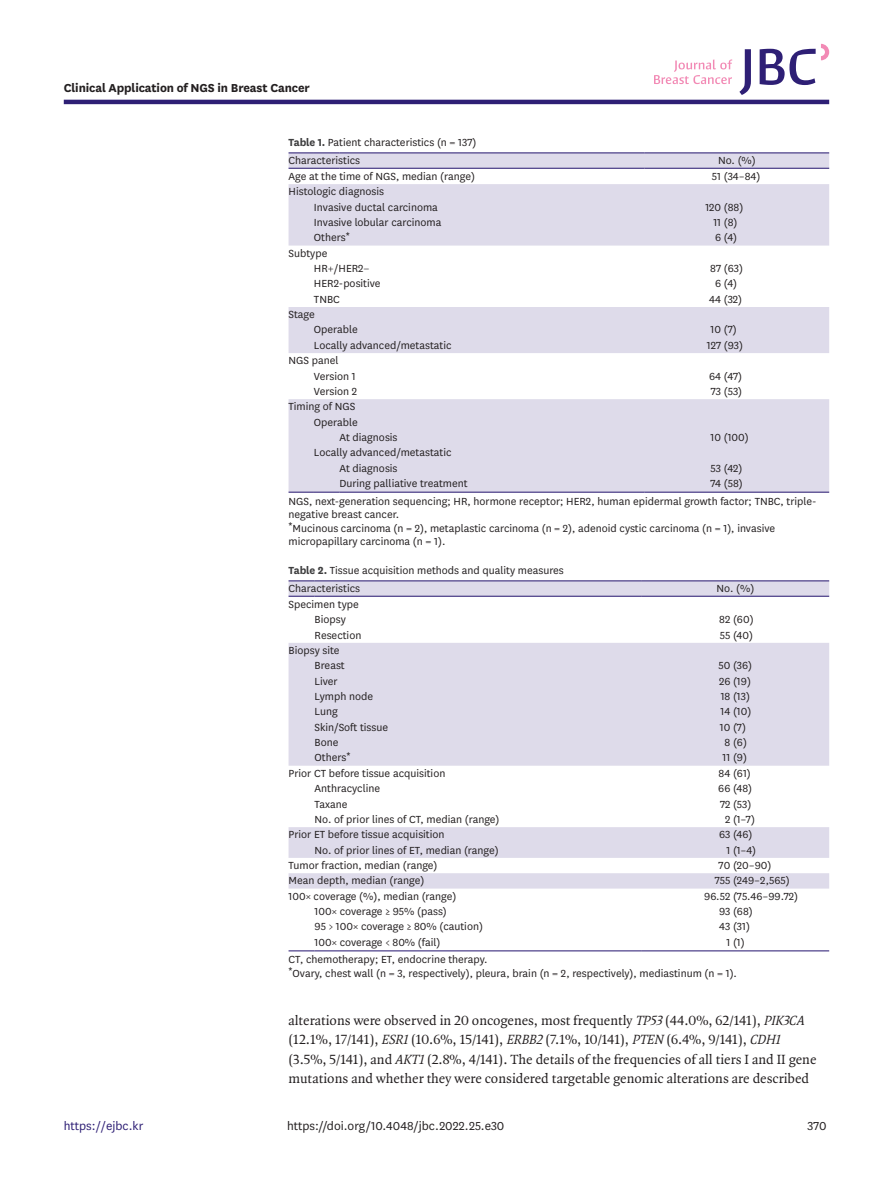
<style>
.page{position:relative;width:893px;height:1191px;background:#fff}
.page>*{position:absolute;margin:0;border:0;box-sizing:border-box;transform-origin:0 0}
.body_p{font:14.25px/19.5px "Quadraat OT";color:#231f20}
.doi_running_footer{font:13.5px "National";color:#231f20}
.alt-title-type{font:700 13.5px "National";letter-spacing:-.01em;color:#231f20}
.t1{font:13.5px "National";color:#2e1f75}
.tbody_entry{font:12px "National";color:#231f20}
.table-wrap-foot_p{font:12px/13.5px "National";color:#231f20}
.table-wrap-foot_p_fi{font:12px/13.5px "National";color:#231f20}
.table-wrap_caption{font:12px "National";color:#231f20}
.thead_entry{font:12px "National";color:#231f20}
.s1{font-weight:700;color:#3e3e3f}
.s2{font-family:"Arial Unicode MS";font-size:10.5px}
.s3{font-style:italic}
</style>
<div class="page">
<hr style="left:64px;top:100px;width:765px;height:4px;background:#2e1f75">
<svg style="left:654px;top:59px;width:78px;height:25px"></svg>
<svg style="left:739px;top:44px;width:90px;height:51px"></svg>
<svg style="left:289px;top:153px;width:540px;height:338px;fill:#dedbea"></svg>
<svg style="left:289px;top:152px;width:50px;height:1px"></svg>
<hr style="left:339px;top:152px;width:306px;height:1px;background:#2e1f75">
<hr style="left:645px;top:152px;width:184px;height:1px;background:#2e1f75">
<svg style="left:289px;top:168px;width:50px;height:1px"></svg>
<hr style="left:339px;top:168px;width:306px;height:1px;background:#2e1f75">
<hr style="left:645px;top:168px;width:184px;height:1px;background:#2e1f75">
<hr style="left:289px;top:491px;width:25px;height:2px;background:#2e1f75">
<hr style="left:314px;top:491px;width:25px;height:2px;background:#2e1f75">
<hr style="left:339px;top:491px;width:306px;height:2px;background:#2e1f75">
<hr style="left:645px;top:491px;width:184px;height:2px;background:#2e1f75">
<svg style="left:289px;top:581px;width:540px;height:307px;fill:#dedbea"></svg>
<svg style="left:289px;top:580px;width:26px;height:1px"></svg>
<hr style="left:315px;top:580px;width:327px;height:1px;background:#2e1f75">
<hr style="left:642px;top:580px;width:187px;height:1px;background:#2e1f75">
<hr style="left:289px;top:595px;width:26px;height:2px;background:#2e1f75">
<hr style="left:315px;top:595px;width:327px;height:2px;background:#2e1f75">
<hr style="left:642px;top:595px;width:187px;height:2px;background:#2e1f75">
<svg style="left:289px;top:950px;width:26px;height:1px"></svg>
<hr style="left:315px;top:950px;width:327px;height:1px;background:#2e1f75">
<hr style="left:642px;top:950px;width:187px;height:1px;background:#2e1f75">
<p class="alt-title-type" style="left:64px;top:78px;width:248px">Clinical Application of NGS in Breast Cancer</p>
<p class="table-wrap_caption" style="left:289px;top:135px;width:189px"><span class="s1">Table 1.</span> Patient characteristics (n = 137)</p>
<p class="thead_entry" style="left:289px;top:152px;width:73px">Characteristics</p>
<p class="thead_entry" style="left:718px;top:152px;width:39px">No. (%)</p>
<p class="tbody_entry" style="left:289px;top:168px;width:188px">Age at the time of NGS, median (range)</p>
<p class="tbody_entry" style="left:712px;top:168px;width:50px">51 (34–84)</p>
<p class="tbody_entry" style="left:289px;top:184px;width:97px">Histologic diagnosis</p>
<p class="tbody_entry" style="left:314px;top:199px;width:125px">Invasive ductal carcinoma</p>
<p class="tbody_entry" style="left:705px;top:199px;width:39px">120 (88)</p>
<p class="tbody_entry" style="left:314px;top:214px;width:129px">Invasive lobular carcinoma</p>
<p class="tbody_entry" style="left:713px;top:214px;width:26px">11 (8)</p>
<p class="tbody_entry" style="left:314px;top:230px;width:37px">Others<span class="s2">*</span></p>
<p class="tbody_entry" style="left:715px;top:230px;width:24px">6 (4)</p>
<p class="tbody_entry" style="left:289px;top:245px;width:40px">Subtype</p>
<p class="tbody_entry" style="left:314px;top:260px;width:57px">HR+/HER2−</p>
<p class="tbody_entry" style="left:710px;top:260px;width:34px">87 (63)</p>
<p class="tbody_entry" style="left:314px;top:276px;width:68px">HER2-positive</p>
<p class="tbody_entry" style="left:715px;top:276px;width:24px">6 (4)</p>
<p class="tbody_entry" style="left:314px;top:291px;width:27px">TNBC</p>
<p class="tbody_entry" style="left:709px;top:291px;width:34px">44 (32)</p>
<p class="tbody_entry" style="left:289px;top:307px;width:28px">Stage</p>
<p class="tbody_entry" style="left:314px;top:322px;width:45px">Operable</p>
<p class="tbody_entry" style="left:711px;top:322px;width:28px">10 (7)</p>
<p class="tbody_entry" style="left:314px;top:337px;width:139px">Locally advanced/metastatic</p>
<p class="tbody_entry" style="left:707px;top:337px;width:38px">127 (93)</p>
<p class="tbody_entry" style="left:289px;top:353px;width:51px">NGS panel</p>
<p class="tbody_entry" style="left:314px;top:368px;width:43px">Version 1</p>
<p class="tbody_entry" style="left:709px;top:368px;width:35px">64 (47)</p>
<p class="tbody_entry" style="left:314px;top:383px;width:45px">Version 2</p>
<p class="tbody_entry" style="left:711px;top:383px;width:33px">73 (53)</p>
<p class="tbody_entry" style="left:289px;top:399px;width:68px">Timing of NGS</p>
<p class="tbody_entry" style="left:314px;top:414px;width:45px">Operable</p>
<p class="tbody_entry" style="left:339px;top:429px;width:60px">At diagnosis</p>
<p class="tbody_entry" style="left:711px;top:429px;width:40px">10 (100)</p>
<p class="tbody_entry" style="left:314px;top:445px;width:139px">Locally advanced/metastatic</p>
<p class="tbody_entry" style="left:339px;top:460px;width:60px">At diagnosis</p>
<p class="tbody_entry" style="left:711px;top:460px;width:33px">53 (42)</p>
<p class="tbody_entry" style="left:339px;top:475px;width:130px">During palliative treatment</p>
<p class="tbody_entry" style="left:711px;top:475px;width:34px">74 (58)</p>
<p class="table-wrap-foot_p_fi" style="left:289px;top:493px;width:529px">NGS, next-generation sequencing; HR, hormone receptor; HER2, human epidermal growth factor; TNBC, triple&shy;negative breast cancer.</p>
<p class="table-wrap-foot_p" style="left:289px;top:520px;width:488px"><span class="s2">*</span>Mucinous carcinoma (n = 2), metaplastic carcinoma (n = 2), adenoid cystic carcinoma (n = 1), invasive micropapillary carcinoma (n = 1).</p>
<p class="table-wrap_caption" style="left:289px;top:563px;width:277px"><span class="s1">Table 2.</span> Tissue acquisition methods and quality measures</p>
<p class="thead_entry" style="left:289px;top:580px;width:73px">Characteristics</p>
<p class="thead_entry" style="left:717px;top:580px;width:39px">No. (%)</p>
<p class="tbody_entry" style="left:289px;top:596px;width:72px">Specimen type</p>
<p class="tbody_entry" style="left:315px;top:612px;width:33px">Biopsy</p>
<p class="tbody_entry" style="left:719px;top:612px;width:36px">82 (60)</p>
<p class="tbody_entry" style="left:315px;top:627px;width:48px">Resection</p>
<p class="tbody_entry" style="left:720px;top:627px;width:35px">55 (40)</p>
<p class="tbody_entry" style="left:289px;top:642px;width:53px">Biopsy site</p>
<p class="tbody_entry" style="left:315px;top:658px;width:32px">Breast</p>
<p class="tbody_entry" style="left:718px;top:658px;width:35px">50 (36)</p>
<p class="tbody_entry" style="left:315px;top:673px;width:25px">Liver</p>
<p class="tbody_entry" style="left:719px;top:673px;width:33px">26 (19)</p>
<p class="tbody_entry" style="left:315px;top:688px;width:60px">Lymph node</p>
<p class="tbody_entry" style="left:721px;top:688px;width:31px">18 (13)</p>
<p class="tbody_entry" style="left:315px;top:704px;width:25px">Lung</p>
<p class="tbody_entry" style="left:721px;top:704px;width:32px">14 (10)</p>
<p class="tbody_entry" style="left:315px;top:719px;width:75px">Skin/Soft tissue</p>
<p class="tbody_entry" style="left:720px;top:719px;width:28px">10 (7)</p>
<p class="tbody_entry" style="left:315px;top:734px;width:25px">Bone</p>
<p class="tbody_entry" style="left:725px;top:734px;width:24px">8 (6)</p>
<p class="tbody_entry" style="left:315px;top:750px;width:37px">Others<span class="s2">*</span></p>
<p class="tbody_entry" style="left:723px;top:750px;width:26px">11 (9)</p>
<p class="tbody_entry" style="left:289px;top:765px;width:158px">Prior CT before tissue acquisition</p>
<p class="tbody_entry" style="left:719px;top:765px;width:34px">84 (61)</p>
<p class="tbody_entry" style="left:315px;top:780px;width:67px">Anthracycline</p>
<p class="tbody_entry" style="left:718px;top:780px;width:35px">66 (48)</p>
<p class="tbody_entry" style="left:315px;top:796px;width:35px">Taxane</p>
<p class="tbody_entry" style="left:720px;top:796px;width:33px">72 (53)</p>
<p class="tbody_entry" style="left:315px;top:811px;width:186px">No. of prior lines of CT, median (range)</p>
<p class="tbody_entry" style="left:725px;top:811px;width:31px">2 (1–7)</p>
<p class="tbody_entry" style="left:289px;top:826px;width:158px">Prior ET before tissue acquisition</p>
<p class="tbody_entry" style="left:719px;top:826px;width:35px">63 (46)</p>
<p class="tbody_entry" style="left:315px;top:842px;width:186px">No. of prior lines of ET, median (range)</p>
<p class="tbody_entry" style="left:726px;top:842px;width:31px">1 (1–4)</p>
<p class="tbody_entry" style="left:289px;top:857px;width:150px">Tumor fraction, median (range)</p>
<p class="tbody_entry" style="left:719px;top:857px;width:54px">70 (20–90)</p>
<p class="tbody_entry" style="left:289px;top:873px;width:137px">Mean depth, median (range)</p>
<p class="tbody_entry" style="left:715px;top:873px;width:77px">755 (249–2,565)</p>
<p class="tbody_entry" style="left:289px;top:888px;width:169px">100× coverage (%), median (range)</p>
<p class="tbody_entry" style="left:704px;top:888px;width:95px">96.52 (75.46–99.72)</p>
<p class="tbody_entry" style="left:315px;top:903px;width:134px">100× coverage ≥ 95% (pass)</p>
<p class="tbody_entry" style="left:719px;top:903px;width:35px">93 (68)</p>
<p class="tbody_entry" style="left:315px;top:919px;width:170px">95 &gt; 100× coverage ≥ 80% (caution)</p>
<p class="tbody_entry" style="left:719px;top:919px;width:32px">43 (31)</p>
<p class="tbody_entry" style="left:315px;top:934px;width:127px">100× coverage &lt; 80% (fail)</p>
<p class="tbody_entry" style="left:726px;top:934px;width:20px">1 (1)</p>
<p class="table-wrap-foot_p_fi" style="left:289px;top:952px;width:201px">CT, chemotherapy; ET, endocrine therapy.</p>
<p class="table-wrap-foot_p" style="left:289px;top:965px;width:450px"><span class="s2">*</span>Ovary, chest wall (n = 3, respectively), pleura, brain (n = 2, respectively), mediastinum (n = 1).</p>
<p class="body_p" style="left:289px;top:1010px;width:529px">alterations were observed in 20 oncogenes, most frequently <span class="s3">TP53</span>(44.0%, 62/141), <span class="s3">PIK3CA </span>(12.1%, 17/141), <span class="s3">ESR1</span>(10.6%, 15/141), <span class="s3">ERBB2</span> (7.1%, 10/141), <span class="s3">PTEN</span> (6.4%, 9/141), <span class="s3">CDH1 </span>(3.5%, 5/141), and <span class="s3">AKT1</span>(2.8%, 4/141). The details of the frequencies of all tiers I and II gene mutations and whether they were considered targetable genomic alterations are described</p>
<p class="doi_running_footer" style="left:287px;top:1116px;width:219px">https://doi.org/10.4048/jbc.2022.25.e30</p>
<p class="t1" style="left:64px;top:1116px;width:81px">https://ejbc.kr</p>
<p class="doi_running_footer" style="left:808px;top:1116px;width:21px">370</p>
</div>
